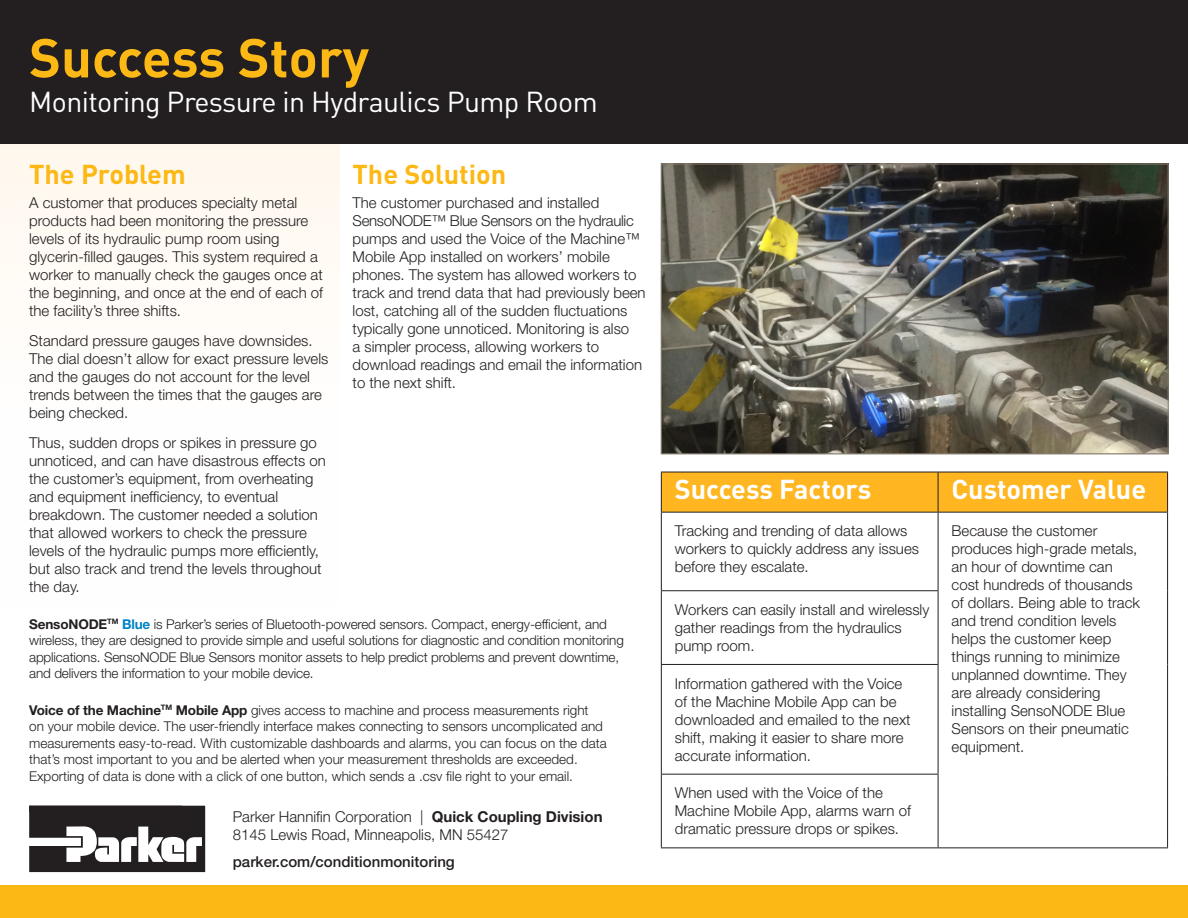
<style>
.page{position:relative;width:1188px;height:918px;background:#fff}
.page>*{position:absolute;margin:0;border:0;box-sizing:border-box;transform-origin:0 0}
.t1{font:700 54px "DINOT";color:#fcb814}
.t2{font:28.5px "DINOT";letter-spacing:-.02em;color:#fff}
.t3{font:700 27px "DINOT";color:#fff}
.t4{font:700 27px "DINOT";color:#fcb814}
.t5{font:300 15px/18px "Helvetica Neue LT Std";color:#231f20}
.t6{font:500 15px "Helvetica Neue LT Std";color:#231f20}
.t7{font:300 13.5px/16.5px "Helvetica Neue LT Std";color:#231f20}
.s1{font-weight:700}
.s2{font-weight:700;color:#0082c5}
</style>
<div class="page">
<div style="left:0;top:135px;width:340px;height:471px;background:#fffdfb"></div>
<div style="left:0;top:885px;width:1188px;height:33px;background:#fcb814"></div>
<div style="left:0;top:0;width:1188px;height:144px;background:#231f20"></div>
<div style="left:662px;top:473px;width:505px;height:39px;background:#ffb620"></div>
<svg style="left:662px;top:513px;width:277px;height:334px"></svg>
<hr style="left:661px;top:472px;width:277px;height:1px;background:#231f20">
<hr style="left:661px;top:472px;width:1px;height:40px;background:#231f20">
<hr style="left:938px;top:472px;width:230px;height:1px;background:#231f20">
<hr style="left:938px;top:472px;width:1px;height:40px;background:#231f20">
<hr style="left:1167px;top:472px;width:1px;height:40px;background:#231f20">
<hr style="left:661px;top:512px;width:277px;height:1px;background:#231f20">
<hr style="left:661px;top:513px;width:1px;height:77px;background:#231f20">
<hr style="left:661px;top:590px;width:277px;height:1px;background:#231f20">
<hr style="left:661px;top:591px;width:1px;height:73px;background:#231f20">
<hr style="left:661px;top:665px;width:1px;height:109px;background:#231f20">
<hr style="left:661px;top:775px;width:1px;height:72px;background:#231f20">
<hr style="left:661px;top:664px;width:277px;height:1px;background:#231f20">
<hr style="left:661px;top:774px;width:277px;height:1px;background:#231f20">
<hr style="left:661px;top:847px;width:277px;height:1px;background:#231f20">
<hr style="left:938px;top:512px;width:230px;height:1px;background:#231f20">
<hr style="left:938px;top:513px;width:1px;height:77px;background:#231f20">
<hr style="left:1167px;top:513px;width:1px;height:78px;background:#231f20">
<hr style="left:938px;top:591px;width:1px;height:73px;background:#231f20">
<hr style="left:1167px;top:591px;width:1px;height:73px;background:#231f20">
<hr style="left:938px;top:665px;width:1px;height:109px;background:#231f20">
<hr style="left:1167px;top:664px;width:1px;height:110px;background:#231f20">
<hr style="left:938px;top:775px;width:1px;height:72px;background:#231f20">
<hr style="left:1167px;top:774px;width:1px;height:73px;background:#231f20">
<hr style="left:938px;top:847px;width:230px;height:1px;background:#231f20">
<img style="left:663px;top:166px;width:504px;height:286px">
<svg style="left:29px;top:806px;width:176px;height:66px"></svg>
<div style="left:661px;top:164px;width:508px;height:290px;border:1px solid #887d6e"></div>
<h1 class="t1" style="left:29px;top:21px;width:341px">Success Story</h1>
<h2 class="t2" style="left:29px;top:82px;width:570px">Monitoring Pressure in Hydraulics Pump Room</h2>
<h3 class="t4" style="left:29px;top:156px;width:158px">The Problem</h3>
<p class="t5" style="left:29px;top:194px;width:295px">A customer that produces specialty metal products had been monitoring the pressure levels of its hydraulic pump room using glycerin-filled gauges. This system required a worker to manually check the gauges once at the beginning, and once at the end of each of the facility’s three shifts.</p>
<p class="t5" style="left:29px;top:332px;width:301px">Standard pressure gauges have downsides.<br>The dial doesn’t allow for exact pressure levels and the gauges do not account for the level trends between the times that the gauges are being checked.</p>
<p class="t5" style="left:29px;top:434px;width:298px">Thus, sudden drops or spikes in pressure go unnoticed, and can have disastrous effects on the customer’s equipment, from overheating and equipment inefficiency, to eventual breakdown. The customer needed a solution that allowed workers to check the pressure levels of the hydraulic pumps more efficiently, but also track and trend the levels throughout the day.</p>
<h3 class="t4" style="left:353px;top:156px;width:155px">The Solution</h3>
<p class="t5" style="left:353px;top:194px;width:295px">The customer purchased and installed SensoNODE™ Blue Sensors on the hydraulic pumps and used the Voice of the Machine™ Mobile App installed on workers’ mobile phones. The system has allowed workers to track and trend data that had previously been lost, catching all of the sudden fluctuations typically gone unnoticed. Monitoring is also<br>a simpler process, allowing workers to download readings and email the information to the next shift.</p>
<p class="t7" style="left:29px;top:616px;width:596px"><span class="s1">SensoNODE</span><sup>TM</sup> <span class="s2">Blue</span> is Parker’s series of Bluetooth-powered sensors. Compact, energy-efficient, and wireless, they are designed to provide simple and useful solutions for diagnostic and condition monitoring applications. SensoNODE Blue Sensors monitor assets to help predict problems and prevent downtime, and delivers the information to your mobile device.</p>
<p class="t7" style="left:29px;top:702px;width:579px"><span class="s1">Voice of the Machine</span><sup>TM</sup> <span class="s1">Mobile App</span> gives access to machine and process measurements right<br>on your mobile device. The user-friendly interface makes connecting to sensors uncomplicated and measurements easy-to-read. With customizable dashboards and alarms, you can focus on the data that’s most important to you and be alerted when your measurement thresholds are exceeded.<br>Exporting of data is done with a click of one button, which sends a .csv file right to your email.</p>
<p class="t5" style="left:233px;top:808px;width:371px">Parker Hannifin Corporation | <span class="s1">Quick Coupling Division<br></span>8145 Lewis Road, Minneapolis, MN 55427</p>
<p class="t6" style="left:233px;top:853px;width:224px">parker.com/conditionmonitoring</p>
<h3 class="t3" style="left:675px;top:471px;width:198px">Success Factors</h3>
<h3 class="t3" style="left:952px;top:471px;width:196px">Customer Value</h3>
<p class="t5" style="left:675px;top:522px;width:246px">Tracking and trending of data allows workers to quickly address any issues before they escalate.</p>
<p class="t5" style="left:952px;top:522px;width:190px">Because the customer produces high-grade metals, an hour of downtime can cost hundreds of thousands of dollars. Being able to track and trend condition levels helps the customer keep things running to minimize unplanned downtime. They are already considering installing SensoNODE Blue<br>Sensors on their pneumatic equipment.</p>
<p class="t5" style="left:675px;top:600px;width:256px">Workers can easily install and wirelessly gather readings from the hydraulics pump room.</p>
<p class="t5" style="left:675px;top:674px;width:237px">Information gathered with the Voice of the Machine Mobile App can be downloaded and emailed to the next shift, making it easier to share more accurate information.</p>
<p class="t5" style="left:675px;top:784px;width:238px">When used with the Voice of the<br>Machine Mobile App, alarms warn of dramatic pressure drops or spikes.</p>
</div>
